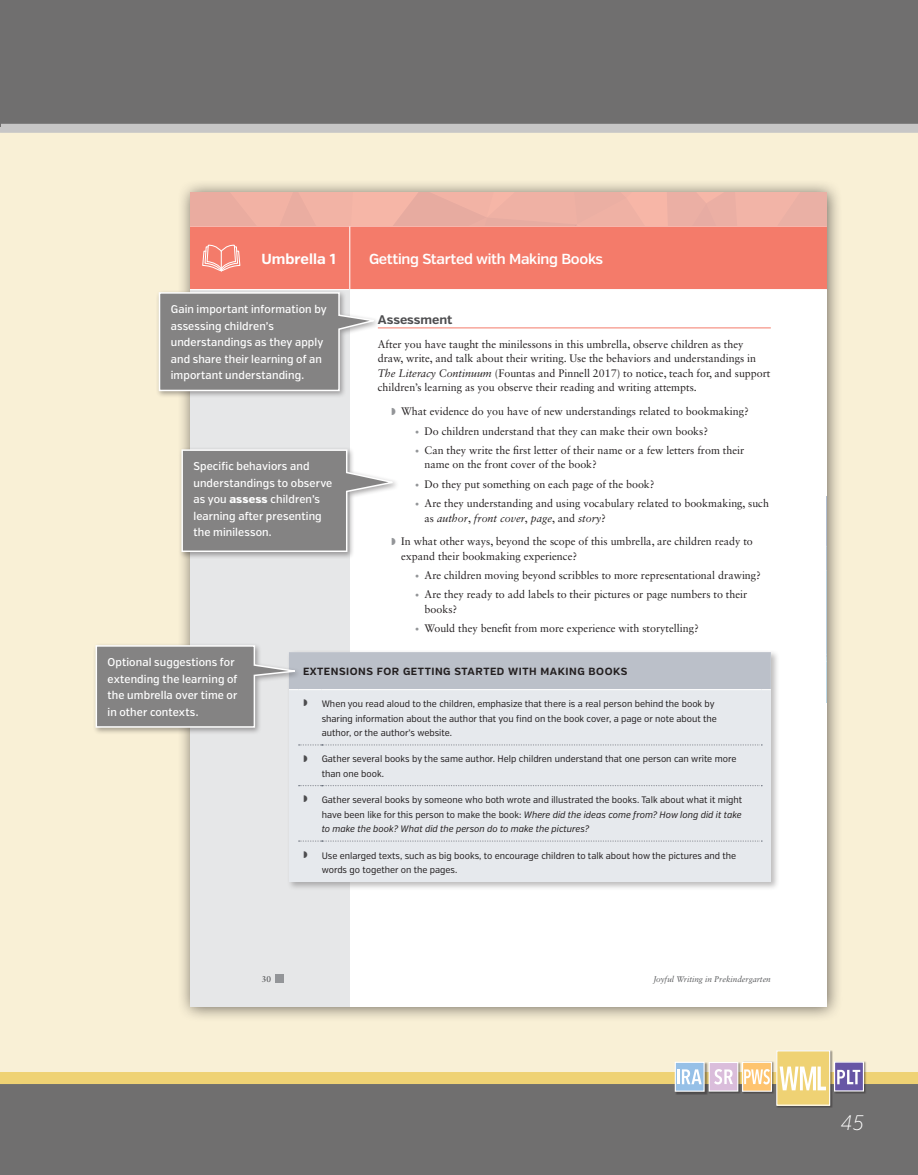
<style>
.page{position:relative;width:918px;height:1175px;background:#fff}
.page>*{position:absolute;margin:0;border:0;box-sizing:border-box;transform-origin:0 0}
.t1{font:italic 200 21px "Verb Cond";color:#fff}
.t2{font:600 14.55px "Verb";letter-spacing:-.02em;color:#fff}
.t3{font:700 14.55px "Verb";color:#fff}
.t4{font:700 12.45px "Verb";color:#4d4d4f}
.t5{font:500 11.25px/16.5px "Verb Cond";letter-spacing:.01em;color:#fff}
.t6{font:10.95px/14.5px "Sabon LT Std";color:#231f20}
.t7{font:700 10.35px "Verb";letter-spacing:.05em;color:#231f20}
.t8{font:9.3px/14.5px "Verb Cond";color:#231f20}
.t9{font:italic 8.25px "Sabon LT Std";color:#58595b}
.t10{font:700 8.25px "Sabon LT Std";color:#58595b}
.s1{font-style:italic}
.s2{font-size:8.25px;color:#939598}
.s3{font-family:"Verb";font-weight:800}
</style>
<div class="page">
<div style="left:0;top:0;width:918px;height:1071px;background:#f9f0d6"></div>
<div style="left:0;top:0;width:918px;height:127px;background:#706f6f"></div>
<div style="left:0;top:124px;width:918px;height:9px;background:#c7c6c6"></div>
<div style="left:0;top:1084px;width:918px;height:90px;background:#706f6f"></div>
<div style="left:0;top:1072px;width:918px;height:12px;background:#efd274"></div>
<div style="left:177px;top:178px;width:666px;height:844px;background:#231f20;opacity:.66"></div>
<div style="left:191px;top:192px;width:636px;height:814px;background:#fff"></div>
<div style="left:191px;top:290px;width:159px;height:716px;background:#e6e7e8"></div>
<div style="left:276px;top:974px;width:8px;height:8px;background:#939598"></div>
<div style="left:191px;top:225px;width:636px;height:65px;background:#f47b6a"></div>
<hr style="left:191px;top:225px;width:159px;height:1px;background:#fff">
<hr style="left:350px;top:225px;width:477px;height:1px;background:#fff">
<hr style="left:349px;top:226px;width:1px;height:63px;background:#fff">
<hr style="left:350px;top:289px;width:477px;height:1px;background:#fff">
<hr style="left:378px;top:328px;width:393px;height:1px;background:#f47b6a">
<div style="left:286px;top:650px;width:494px;height:241px;background:#231f20;opacity:.3"></div>
<div style="left:289px;top:728px;width:482px;height:153px;background:#e6e9ed"></div>
<svg style="left:299px;top:744px;width:463px;height:1px"></svg>
<svg style="left:299px;top:785px;width:463px;height:1px"></svg>
<svg style="left:299px;top:840px;width:463px;height:1px"></svg>
<svg style="left:827px;top:496px;width:1px;height:206px"></svg>
<svg style="left:202px;top:244px;width:39px;height:28px"></svg>
<div style="left:191px;top:192px;width:643px;height:33px;background:#efb1a4"></div>
<svg style="left:826px;top:1005px;width:8px;height:8px"></svg>
<div style="left:156px;top:289px;width:225px;height:109px;background:#231f20;opacity:.4"></div>
<svg style="left:158px;top:291px;width:223px;height:101px"></svg>
<div style="left:93px;top:642px;width:209px;height:92px;background:#231f20;opacity:.4"></div>
<div style="left:179px;top:446px;width:220px;height:113px;background:#231f20;opacity:.4"></div>
<div style="left:834px;top:1061px;width:32px;height:32px;background:#231f20;opacity:.45"></div>
<div style="left:835px;top:1062px;width:28px;height:29px;background:#6756a5"></div>
<div style="left:834px;top:1061px;width:30px;height:30px;border:1px solid #fff"></div>
<svg style="left:837px;top:1069px;width:23px;height:15px"></svg>
<div style="left:708px;top:1061px;width:33px;height:33px;background:#231f20;opacity:.45"></div>
<div style="left:709px;top:1062px;width:29px;height:29px;background:#dabddb"></div>
<div style="left:709px;top:1061px;width:29px;height:30px;border:1px solid #fff"></div>
<svg style="left:714px;top:1069px;width:19px;height:15px"></svg>
<div style="left:676px;top:1062px;width:32px;height:33px;background:#231f20;opacity:.45"></div>
<div style="left:675px;top:1062px;width:29px;height:29px;background:#96c0e7"></div>
<div style="left:675px;top:1061px;width:30px;height:30px;border:1px solid #fff"></div>
<svg style="left:678px;top:1069px;width:24px;height:15px"></svg>
<div style="left:776px;top:1050px;width:57px;height:57px;background:#231f20;opacity:.45"></div>
<div style="left:777px;top:1050px;width:53px;height:55px;background:#efd274"></div>
<div style="left:776px;top:1050px;width:54px;height:55px;border:1px solid #fff"></div>
<svg style="left:780px;top:1066px;width:46px;height:24px"></svg>
<div style="left:742px;top:1061px;width:32px;height:33px;background:#231f20;opacity:.45"></div>
<div style="left:743px;top:1062px;width:28px;height:29px;background:#fec46f"></div>
<div style="left:742px;top:1061px;width:30px;height:30px;border:1px solid #fff"></div>
<svg style="left:744px;top:1069px;width:26px;height:15px"></svg>
<svg style="left:181px;top:448px;width:218px;height:105px"></svg>
<svg style="left:95px;top:644px;width:676px;height:84px"></svg>
<svg style="left:304px;top:754px;width:3px;height:7px"></svg>
<svg style="left:304px;top:795px;width:3px;height:7px"></svg>
<svg style="left:304px;top:850px;width:3px;height:7px"></svg>
<h2 class="t3" style="left:262px;top:250px;width:76px">Umbrella 1</h2>
<h2 class="t2" style="left:369px;top:250px;width:236px">Getting Started with Making Books</h2>
<p class="t5" style="left:171px;top:301px;width:157px">Gain important information by assessing children’s understandings as they apply and share their learning of an important understanding.</p>
<p class="t4" style="left:378px;top:312px;width:76px">Assessment</p>
<p class="t6" style="left:378px;top:336px;width:394px">After you have taught the minilessons in this umbrella, observe children as they draw, write, and talk about their writing. Use the behaviors and understandings in <span class="s1">The Literacy Continuum</span> (Fountas and Pinnell 2017) to notice, teach for, and support children’s learning as you observe their reading and writing attempts.</p>
<p class="t6" style="left:401px;top:404px;width:349px">What evidence do you have of new understandings related to bookmaking?</p>
<p class="t6" style="left:415px;top:423px;width:294px"><span class="s2">•</span> Do children understand that they can make their own books?</p>
<p class="t6" style="left:425px;top:443px;width:321px;text-indent:-9px"><span class="s2">•</span> Can they write the first letter of their name or a few letters from their name on the front cover of the book?</p>
<p class="t6" style="left:415px;top:476px;width:241px"><span class="s2">•</span> Do they put something on each page of the book?</p>
<p class="t6" style="left:425px;top:496px;width:346px;text-indent:-9px"><span class="s2">•</span> Are they understanding and using vocabulary related to bookmaking, such as <span class="s1">author</span>, <span class="s1">front cover</span>, <span class="s1">page</span>, and <span class="s1">story</span>?</p>
<p class="t6" style="left:401px;top:534px;width:353px">In what other ways, beyond the scope of this umbrella, are children ready to expand their bookmaking experience?</p>
<p class="t6" style="left:415px;top:568px;width:347px"><span class="s2">•</span> Are children moving beyond scribbles to more representational drawing?</p>
<p class="t6" style="left:425px;top:587px;width:324px;text-indent:-9px"><span class="s2">•</span> Are they ready to add labels to their pictures or page numbers to their books?</p>
<p class="t6" style="left:415px;top:621px;width:285px"><span class="s2">•</span> Would they benefit from more experience with storytelling?</p>
<p class="t7" style="left:303px;top:665px;width:326px">EXTENSIONS FOR GETTING STARTED WITH MAKING BOOKS</p>
<p class="t8" style="left:322px;top:696px;width:397px">When you read aloud to the children, emphasize that there is a real person behind the book by sharing information about the author that you find on the book cover, a page or note about the author, or the author’s website.</p>
<p class="t8" style="left:322px;top:752px;width:416px">Gather several books by the same author. Help children understand that one person can write more than one book.</p>
<p class="t8" style="left:322px;top:793px;width:422px;text-align:justify">Gather several books by someone who both wrote and illustrated the books. Talk about what it might have been like for this person to make the book: <span class="s1">Where did the ideas come from? How long did it take to make the book? What did the person do to make the pictures?</span></p>
<p class="t8" style="left:322px;top:848px;width:416px">Use enlarged texts, such as big books, to encourage children to talk about how the pictures and the words go together on the pages.</p>
<p class="t5" style="left:193px;top:458px;width:140px">Specific behaviors and understandings to observe as you <span class="s3">assess</span> children’s learning after presenting the minilesson.</p>
<p class="t5" style="left:108px;top:654px;width:131px">Optional suggestions for extending the learning of the umbrella over time or in other contexts.</p>
<p class="t10" style="left:262px;top:973px;width:11px">30</p>
<p class="t9" style="left:653px;top:974px;width:119px">Joyful Writing in Prekindergarten</p>
<h1 class="t1" style="left:841px;top:1110px;width:25px">45</h1>
</div>
